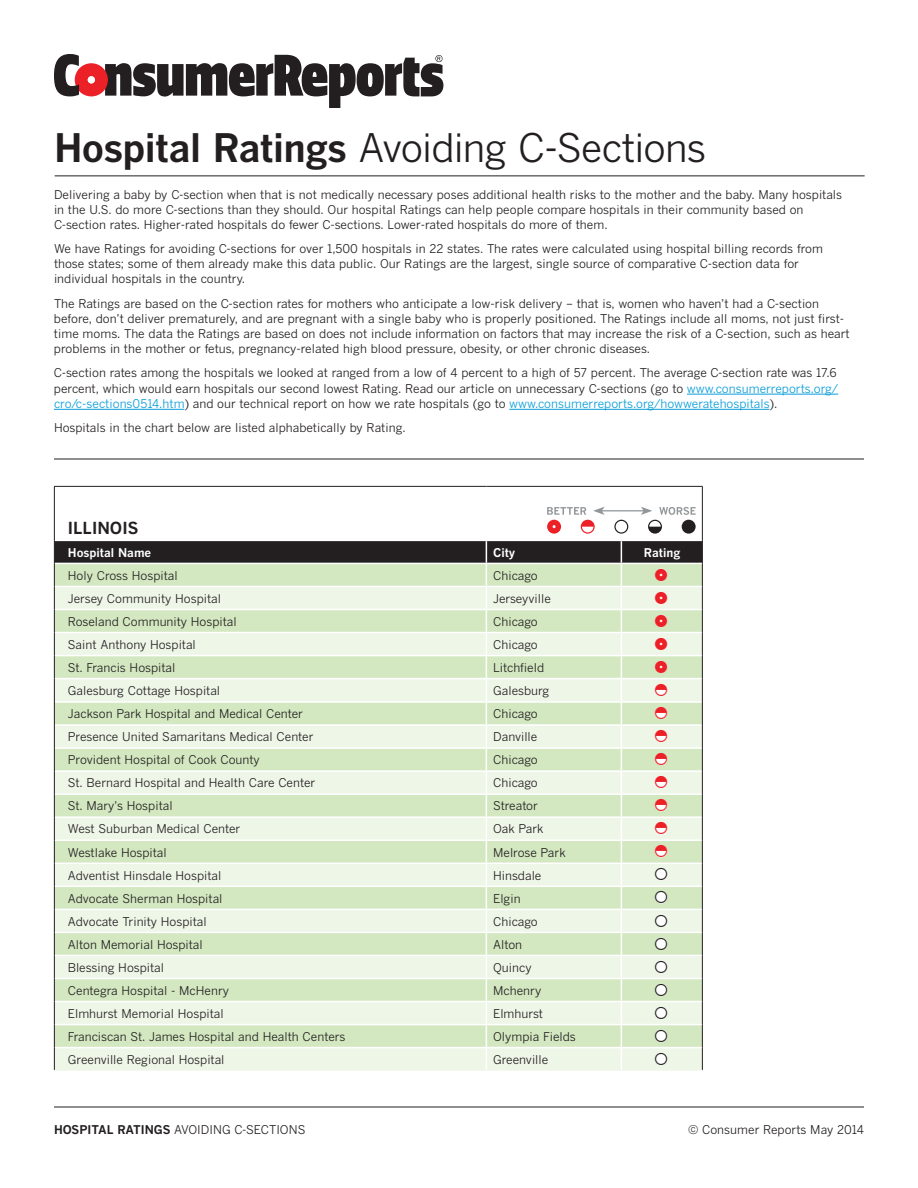
<style>
.page{position:relative;width:918px;height:1188px;background:#fff}
.page>*{position:absolute;margin:0;border:0;box-sizing:border-box;transform-origin:0 0}
.t1{font:39px "Benton Gothic";letter-spacing:-.03em;color:#231f20}
.t2{font:18px "CR Font";color:#ec2027}
.t3{font:18px "CR Font";color:#231f20}
.t4{font:700 16.5px "Benton Gothic";color:#231f20}
.t5{font:12px/15.1px "Benton Gothic";color:#231f20}
.t6{font:700 12px "Benton Gothic";color:#fff}
.s1{font-weight:700}
.s2{color:#089dd9}
</style>
<div class="page">
<hr style="left:54px;top:1107px;width:810px;height:1px;background:#231f20">
<svg style="left:54px;top:54px;width:389px;height:54px"></svg>
<hr style="left:687px;top:394px;width:151px;height:1px;background:#089dd9">
<hr style="left:54px;top:409px;width:130px;height:1px;background:#089dd9">
<hr style="left:509px;top:409px;width:260px;height:1px;background:#089dd9">
<hr style="left:55px;top:176px;width:810px;height:1px;background:#231f20">
<hr style="left:54px;top:459px;width:810px;height:1px;background:#231f20">
<svg style="left:54px;top:486px;width:649px;height:584px;background:#dde8d3"></svg>
<h1 class="t1" style="left:54px;top:133px;width:654px"><span class="s1">Hospital Ratings</span> Avoiding C-Sections</h1>
<p class="t5" style="left:54px;top:188px;width:790px">Delivering a baby by C-section when that is not medically necessary poses additional health risks to the mother and the baby. Many hospitals in the U.S. do more C-sections than they should. Our hospital Ratings can help people compare hospitals in their community based on<br>C-section rates. Higher-rated hospitals do fewer C-sections. Lower-rated hospitals do more of them.</p>
<p class="t5" style="left:54px;top:242px;width:771px">We have Ratings for avoiding C-sections for over 1,500 hospitals in 22 states. The rates were calculated using hospital billing records from those states; some of them already make this data public. Our Ratings are the largest, single source of comparative C-section data for individual hospitals in the country.</p>
<p class="t5" style="left:54px;top:297px;width:797px">The Ratings are based on the C-section rates for mothers who anticipate a low-risk delivery – that is, women who haven’t had a C-section before, don’t deliver prematurely, and are pregnant with a single baby who is properly positioned. The Ratings include all moms, not just first&shy;time moms. The data the Ratings are based on does not include information on factors that may increase the risk of a C-section, such as heart problems in the mother or fetus, pregnancy-related high blood pressure, obesity, or other chronic diseases.</p>
<p class="t5" style="left:54px;top:367px;width:786px;text-align:justify">C-section rates among the hospitals we looked at ranged from a low of 4 percent to a high of 57 percent. The average C-section rate was 17.6 percent, which would earn hospitals our second lowest Rating. Read our article on unnecessary C-sections (go to <span class="s2">www.consumerreports.org/ cro/c-sections0514.htm</span>) and our technical report on how we rate hospitals (go to <span class="s2">www.consumerreports.org/howweratehospitals</span>).</p>
<p class="t5" style="left:54px;top:421px;width:353px">Hospitals in the chart below are listed alphabetically by Rating.</p>
<h3 class="t4" style="left:68px;top:518px;width:72px">ILLINOIS</h3>
<p class="t6" style="left:68px;top:546px;width:85px">Hospital Name</p>
<p class="t6" style="left:493px;top:546px;width:24px">City</p>
<p class="t6" style="left:644px;top:546px;width:38px">Rating</p>
<p class="t5" style="left:68px;top:569px;width:111px">Holy Cross Hospital</p>
<p class="t5" style="left:493px;top:569px;width:46px">Chicago</p>
<h2 class="t2" style="left:655px;top:564px;width:15px">5</h2>
<p class="t5" style="left:68px;top:592px;width:155px">Jersey Community Hospital</p>
<p class="t5" style="left:493px;top:592px;width:59px">Jerseyville</p>
<h2 class="t2" style="left:655px;top:587px;width:15px">5</h2>
<p class="t5" style="left:68px;top:615px;width:170px">Roseland Community Hospital</p>
<p class="t5" style="left:493px;top:615px;width:46px">Chicago</p>
<h2 class="t2" style="left:655px;top:610px;width:15px">5</h2>
<p class="t5" style="left:68px;top:638px;width:130px">Saint Anthony Hospital</p>
<p class="t5" style="left:493px;top:638px;width:46px">Chicago</p>
<h2 class="t2" style="left:655px;top:633px;width:15px">5</h2>
<p class="t5" style="left:68px;top:661px;width:109px">St. Francis Hospital</p>
<p class="t5" style="left:493px;top:661px;width:53px">Litchfield</p>
<h2 class="t2" style="left:655px;top:656px;width:15px">5</h2>
<p class="t5" style="left:68px;top:684px;width:154px">Galesburg Cottage Hospital</p>
<p class="t5" style="left:493px;top:684px;width:58px">Galesburg</p>
<h2 class="t2" style="left:655px;top:679px;width:15px">4</h2>
<p class="t5" style="left:68px;top:707px;width:237px">Jackson Park Hospital and Medical Center</p>
<p class="t5" style="left:493px;top:707px;width:46px">Chicago</p>
<h2 class="t2" style="left:655px;top:702px;width:15px">4</h2>
<p class="t5" style="left:68px;top:731px;width:247px">Presence United Samaritans Medical Center</p>
<p class="t5" style="left:493px;top:731px;width:46px">Danville</p>
<h2 class="t2" style="left:655px;top:725px;width:15px">4</h2>
<p class="t5" style="left:68px;top:754px;width:193px">Provident Hospital of Cook County</p>
<p class="t5" style="left:493px;top:754px;width:46px">Chicago</p>
<h2 class="t2" style="left:655px;top:748px;width:15px">4</h2>
<p class="t5" style="left:68px;top:777px;width:249px">St. Bernard Hospital and Health Care Center</p>
<p class="t5" style="left:493px;top:777px;width:46px">Chicago</p>
<h2 class="t2" style="left:655px;top:772px;width:15px">4</h2>
<p class="t5" style="left:68px;top:800px;width:106px">St. Mary's Hospital</p>
<p class="t5" style="left:493px;top:800px;width:46px">Streator</p>
<h2 class="t2" style="left:655px;top:795px;width:15px">4</h2>
<p class="t5" style="left:68px;top:823px;width:174px">West Suburban Medical Center</p>
<p class="t5" style="left:493px;top:823px;width:52px">Oak Park</p>
<h2 class="t2" style="left:655px;top:818px;width:15px">4</h2>
<p class="t5" style="left:68px;top:846px;width:100px">Westlake Hospital</p>
<p class="t5" style="left:493px;top:846px;width:74px">Melrose Park</p>
<h2 class="t2" style="left:655px;top:841px;width:15px">4</h2>
<p class="t5" style="left:68px;top:869px;width:155px">Adventist Hinsdale Hospital</p>
<p class="t5" style="left:493px;top:869px;width:50px">Hinsdale</p>
<h2 class="t3" style="left:655px;top:864px;width:15px">3</h2>
<p class="t5" style="left:68px;top:892px;width:156px">Advocate Sherman Hospital</p>
<p class="t5" style="left:493px;top:892px;width:29px">Elgin</p>
<h2 class="t3" style="left:655px;top:887px;width:15px">3</h2>
<p class="t5" style="left:68px;top:915px;width:140px">Advocate Trinity Hospital</p>
<p class="t5" style="left:493px;top:915px;width:46px">Chicago</p>
<h2 class="t3" style="left:655px;top:910px;width:15px">3</h2>
<p class="t5" style="left:68px;top:938px;width:136px">Alton Memorial Hospital</p>
<p class="t5" style="left:493px;top:938px;width:31px">Alton</p>
<h2 class="t3" style="left:655px;top:933px;width:15px">3</h2>
<p class="t5" style="left:68px;top:961px;width:98px">Blessing Hospital</p>
<p class="t5" style="left:493px;top:961px;width:40px">Quincy</p>
<h2 class="t3" style="left:655px;top:956px;width:15px">3</h2>
<p class="t5" style="left:68px;top:984px;width:163px">Centegra Hospital - McHenry</p>
<p class="t5" style="left:493px;top:984px;width:50px">Mchenry</p>
<h2 class="t3" style="left:655px;top:979px;width:15px">3</h2>
<p class="t5" style="left:68px;top:1007px;width:157px">Elmhurst Memorial Hospital</p>
<p class="t5" style="left:493px;top:1007px;width:51px">Elmhurst</p>
<h2 class="t3" style="left:655px;top:1002px;width:15px">3</h2>
<p class="t5" style="left:68px;top:1030px;width:279px">Franciscan St. James Hospital and Health Centers</p>
<p class="t5" style="left:493px;top:1030px;width:84px">Olympia Fields</p>
<h2 class="t3" style="left:655px;top:1025px;width:15px">3</h2>
<p class="t5" style="left:68px;top:1053px;width:158px">Greenville Regional Hospital</p>
<p class="t5" style="left:493px;top:1053px;width:57px">Greenville</p>
<h2 class="t3" style="left:655px;top:1048px;width:15px">3</h2>
<p class="t5" style="left:54px;top:1123px;width:253px"><span class="s1">HOSPITAL RATINGS</span> AVOIDING C-SECTIONS</p>
<p class="t5" style="left:688px;top:1123px;width:178px">© Consumer Reports May 2014</p>
</div>
